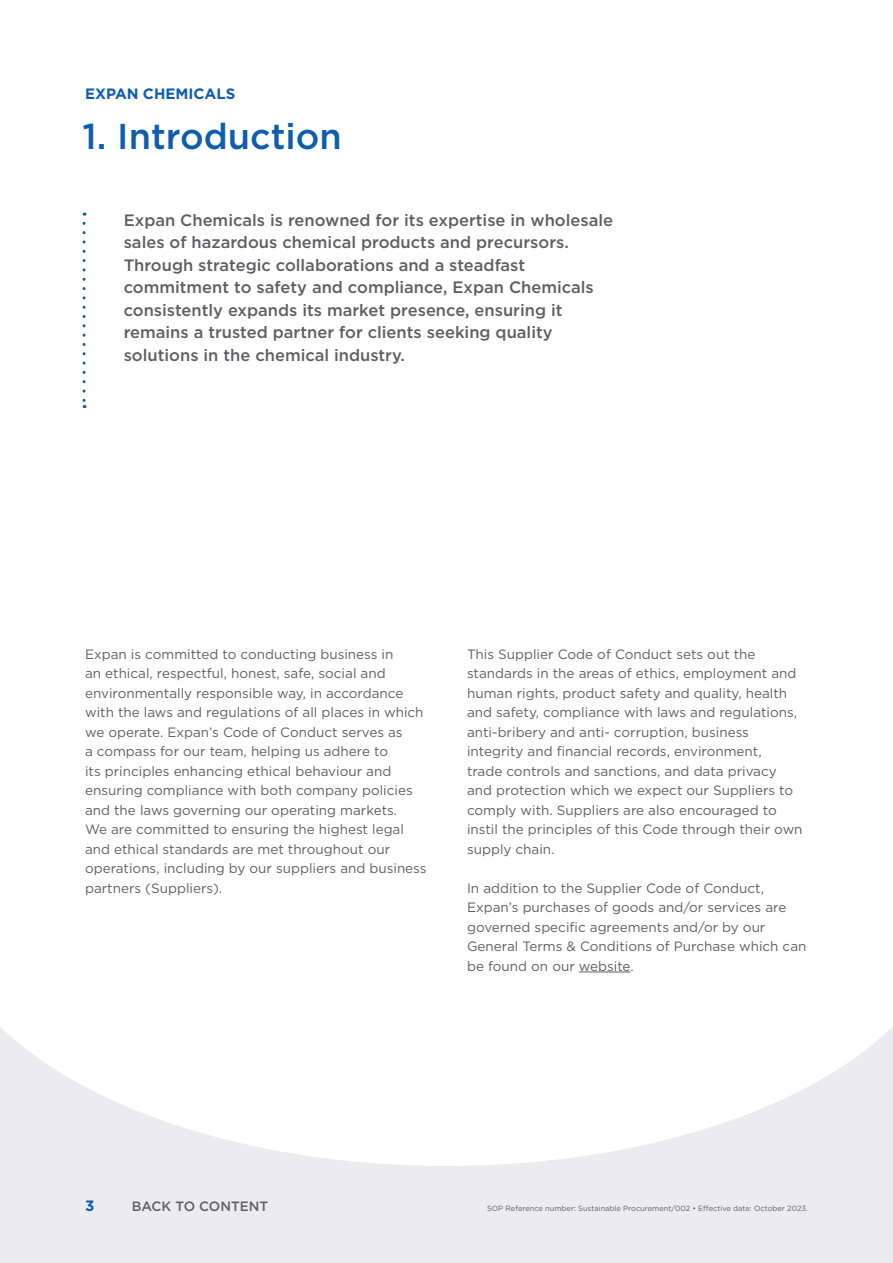
<style>
.page{position:relative;width:893px;height:1263px;background:#fff}
.page>*{position:absolute;margin:0;border:0;box-sizing:border-box;transform-origin:0 0}
.Header_1_Links{font:500 36px "Gotham";color:#0e5ead}
.Inleiding{font:500 16.5px/22.5px "Gotham";color:#5f5f62}
.t1{font:700 15px "Gotham";color:#0e5ead}
.Body{font:13.5px/19.5px "Gotham";color:#5f5f62}
.t2{font:500 13.5px "Gotham";color:#5f5f62}
.t3{font:7.5px "Gotham";color:#5f5f62}
</style>
<div class="page">
<div style="left:0;top:913px;width:893px;height:350px;background:#ececee"></div>
<svg style="left:0;top:913px;width:893px;height:253px;fill:#fff"></svg>
<svg style="left:83px;top:223px;width:3px;height:185px"></svg>
<hr style="left:579px;top:972px;width:51px;height:1px;background:#5f5f62">
<p class="t1" style="left:85px;top:84px;width:152px">EXPAN CHEMICALS</p>
<p class="Header_1_Links" style="left:83px;top:113px;width:261px">1. Introduction</p>
<p class="Inleiding" style="left:124px;top:209px;width:491px">Expan Chemicals is renowned for its expertise in wholesale sales of hazardous chemical products and precursors.<br>Through strategic collaborations and a steadfast commitment to safety and compliance, Expan Chemicals consistently expands its market presence, ensuring it remains a trusted partner for clients seeking quality solutions in the chemical industry.</p>
<p class="Body" style="left:85px;top:644px;width:343px">Expan is committed to conducting business in<br>an ethical, respectful, honest, safe, social and environmentally responsible way, in accordance with the laws and regulations of all places in which we operate. Expan’s Code of Conduct serves as<br>a compass for our team, helping us adhere to<br>its principles enhancing ethical behaviour and ensuring compliance with both company policies and the laws governing our operating markets.<br>We are committed to ensuring the highest legal and ethical standards are met throughout our operations, including by our suppliers and business partners (Suppliers).</p>
<p class="Body" style="left:467px;top:644px;width:337px">This Supplier Code of Conduct sets out the standards in the areas of ethics, employment and human rights, product safety and quality, health and safety, compliance with laws and regulations, anti-bribery and anti- corruption, business integrity and financial records, environment,<br>trade controls and sanctions, and data privacy and protection which we expect our Suppliers to comply with. Suppliers are also encouraged to instil the principles of this Code through their own supply chain.</p>
<p class="Body" style="left:467px;top:878px;width:341px">In addition to the Supplier Code of Conduct, Expan’s purchases of goods and/or services are governed specific agreements and/or by our General Terms &amp; Conditions of Purchase which can be found on our website.</p>
<p class="t1" style="left:85px;top:1196px;width:11px">3</p>
<p class="t2" style="left:132px;top:1197px;width:138px">BACK TO CONTENT</p>
<p class="t3" style="left:487px;top:1204px;width:322px">SOP Reference number: Sustainable Procurement/002 • Effective date: October 2023.</p>
</div>
